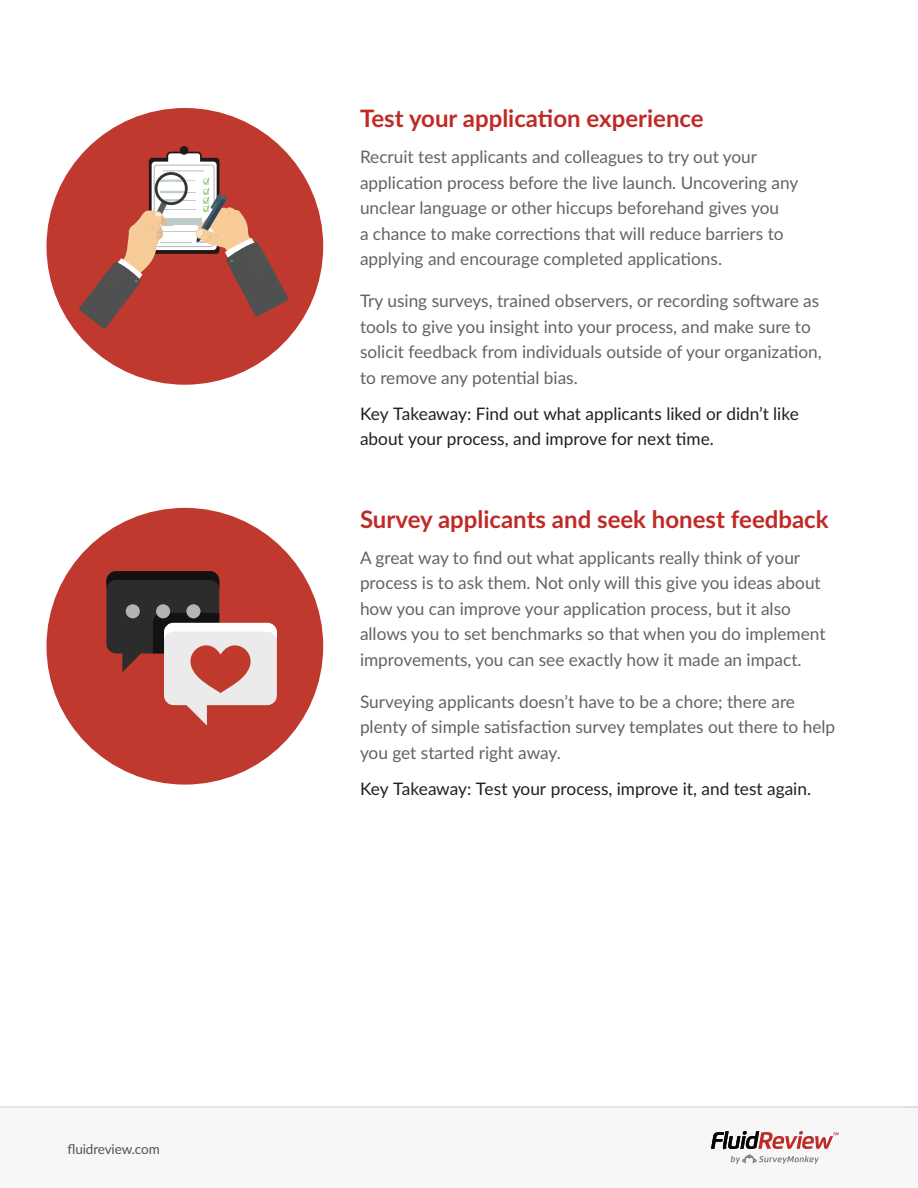
<style>
.page{position:relative;width:918px;height:1188px;background:#fff}
.page>*{position:absolute;margin:0;border:0;box-sizing:border-box;transform-origin:0 0}
.t1{font:700 24px "Lato";color:#c02a26}
.t2{font:17.25px/25.5px "Lato";color:#626362}
.t3{font:17.25px/25.5px "Lato";color:#231f20}
.t4{font:13.5px "Lato";letter-spacing:-.01em;color:#54544a}
</style>
<div class="page">
<div style="left:46px;top:108px;width:277px;height:277px;background:#c0392e;border-radius:50%"></div>
<div style="left:180px;top:146px;width:8px;height:9px;background:#211917;border-radius:50%"></div>
<svg style="left:78px;top:148px;width:211px;height:181px"></svg>
<div style="left:46px;top:508px;width:277px;height:277px;background:#c0392e;border-radius:50%"></div>
<div style="left:106px;top:571px;width:113px;height:82px;background:#2b2c2b;border-radius:10px"></div>
<svg style="left:106px;top:571px;width:113px;height:19px"></svg>
<div style="left:126px;top:604px;width:14px;height:14px;background:#b4b4b5;border-radius:50%"></div>
<div style="left:156px;top:604px;width:14px;height:14px;background:#b4b4b5;border-radius:50%"></div>
<div style="left:186px;top:604px;width:14px;height:14px;background:#b4b4b5;border-radius:50%"></div>
<svg style="left:122px;top:613px;width:155px;height:113px"></svg>
<div style="left:0;top:1107px;width:918px;height:81px;background:#f7f7f8"></div>
<hr style="left:0;top:1107px;width:918px;height:1px;background:#d4d4cf">
<svg style="left:711px;top:1131px;width:127px;height:33px"></svg>
<p class="t4" style="left:68px;top:1139px;width:94px">fluidreview.com</p>
<p class="t1" style="left:360px;top:101px;width:345px">Test your application experience</p>
<p class="t2" style="left:360px;top:144px;width:440px">Recruit test applicants and colleagues to try out your application process before the live launch. Uncovering any unclear language or other hiccups beforehand gives you<br>a chance to make corrections that will reduce barriers to applying and encourage completed applications.</p>
<p class="t2" style="left:360px;top:288px;width:463px">Try using surveys, trained observers, or recording software as tools to give you insight into your process, and make sure to solicit feedback from individuals outside of your organization, to remove any potential bias.</p>
<p class="t3" style="left:360px;top:400px;width:440px">Key Takeaway: Find out what applicants liked or didn’t like about your process, and improve for next time.</p>
<p class="t1" style="left:360px;top:501px;width:470px">Survey applicants and seek honest feedback</p>
<p class="t2" style="left:360px;top:544px;width:467px">A great way to find out what applicants really think of your process is to ask them. Not only will this give you ideas about how you can improve your application process, but it also allows you to set benchmarks so that when you do implement improvements, you can see exactly how it made an impact.</p>
<p class="t2" style="left:360px;top:688px;width:477px">Surveying applicants doesn’t have to be a chore; there are plenty of simple satisfaction survey templates out there to help you get started right away.</p>
<p class="t3" style="left:360px;top:775px;width:453px">Key Takeaway: Test your process, improve it, and test again.</p>
</div>
